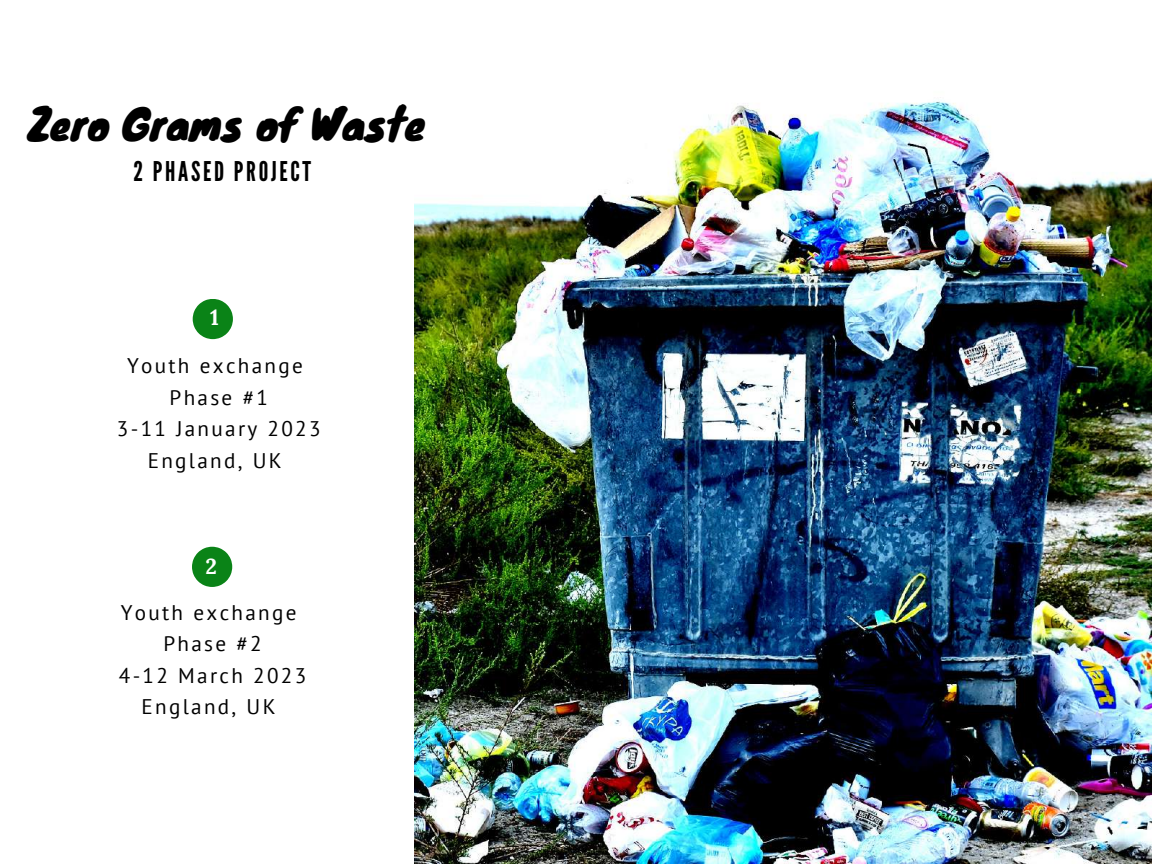
<style>
.page{position:relative;width:1152px;height:864px;background:#fff}
.page>*{position:absolute;margin:0;border:0;box-sizing:border-box;transform-origin:0 0}
.t1{font:42.3px "Knewave";color:#000}
.t2{font:27.15px "League Gothic";letter-spacing:.1em;color:#000}
.t3{font:700 21.6px "Lora";color:#fff}
.t4{font:21.15px/31.5px "PT Sans";letter-spacing:.11em;color:#000;text-align:center}
</style>
<div class="page">
<img style="left:414px;top:100px;width:738px;height:764px">
<svg style="left:193px;top:299px;width:40px;height:40px"></svg>
<svg style="left:192px;top:547px;width:40px;height:40px"></svg>
<h1 class="t1" style="left:27px;top:89px;width:400px">Zero Grams of Waste</h1>
<p class="t2" style="left:134px;top:155px;width:179px">2 PHASED PROJECT</p>
<p class="t3" style="left:210px;top:303px;width:10px">1</p>
<p class="t4" style="left:117px;top:350px;width:205px">Youth exchange<br>Phase #1<br>3-11 January 2023<br>England, UK</p>
<p class="t3" style="left:206px;top:552px;width:13px">2</p>
<p class="t4" style="left:119px;top:596px;width:189px">Youth exchange<br>Phase #2<br>4-12 March 2023<br>England, UK</p>
</div>
